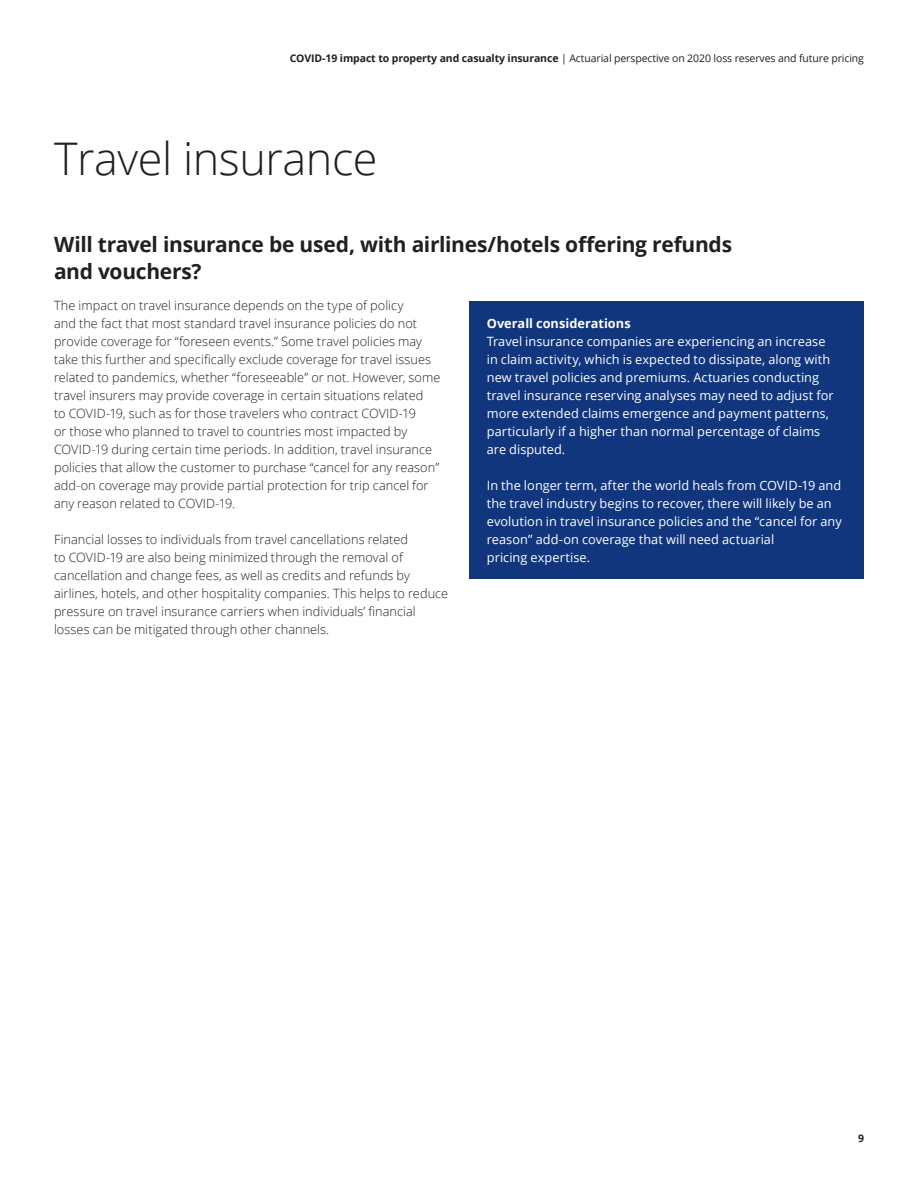
<style>
.page{position:relative;width:918px;height:1188px;background:#fff}
.page>*{position:absolute;margin:0;border:0;box-sizing:border-box;transform-origin:0 0}
.Story_heading_light{font:300 45px "Open Sans";letter-spacing:-.01em;color:#231f20}
.Introduction__14_18p{font:700 21px/27px "Open Sans";letter-spacing:-.015em;color:#231f20}
.Body_copy__8_5_12pt{font:300 12.75px/18px "Open Sans";letter-spacing:.005em;color:#231f20}
.Body_copy__8_5_12pt-2{font:12.75px/18px "Open Sans";letter-spacing:.005em;color:#fff}
.Body_copy__8_5_12pt-3{font:700 12.75px "Open Sans";color:#fff}
.t1{font:10.5px "Open Sans";letter-spacing:-.01em;color:#231f20}
.t2{font:700 10.5px "Open Sans";color:#231f20}
.s1{font-weight:700}
</style>
<div class="page">
<div style="left:470px;top:301px;width:394px;height:278px;background:#11367e"></div>
<p class="t1" style="left:290px;top:51px;width:576px"><span class="s1">COVID-19 impact to property and casualty insurance</span> | Actuarial perspective on 2020 loss reserves and future pricing</p>
<p class="Story_heading_light" style="left:54px;top:128px;width:325px">Travel insurance</p>
<p class="Introduction__14_18p" style="left:54px;top:231px;width:680px">Will travel insurance be used, with airlines/hotels offering refunds and vouchers?</p>
<p class="Body_copy__8_5_12pt-3" style="left:487px;top:314px;width:145px">Overall considerations</p>
<p class="Body_copy__8_5_12pt-2" style="left:487px;top:332px;width:348px">Travel insurance companies are experiencing an increase in claim activity, which is expected to dissipate, along with new travel policies and premiums. Actuaries conducting travel insurance reserving analyses may need to adjust for more extended claims emergence and payment patterns, particularly if a higher than normal percentage of claims are disputed.</p>
<p class="Body_copy__8_5_12pt-2" style="left:487px;top:476px;width:357px">In the longer term, after the world heals from COVID-19 and the travel industry begins to recover, there will likely be an evolution in travel insurance policies and the “cancel for any reason” add-on coverage that will need actuarial<br>pricing expertise.</p>
<p class="Body_copy__8_5_12pt" style="left:54px;top:297px;width:388px">The impact on travel insurance depends on the type of policy<br>and the fact that most standard travel insurance policies do not provide coverage for “foreseen events.” Some travel policies may take this further and specifically exclude coverage for travel issues related to pandemics, whether “foreseeable” or not. However, some travel insurers may provide coverage in certain situations related<br>to COVID-19, such as for those travelers who contract COVID-19<br>or those who planned to travel to countries most impacted by COVID-19 during certain time periods. In addition, travel insurance policies that allow the customer to purchase “cancel for any reason” add-on coverage may provide partial protection for trip cancel for any reason related to COVID-19.</p>
<p class="Body_copy__8_5_12pt" style="left:54px;top:531px;width:396px">Financial losses to individuals from travel cancellations related<br>to COVID-19 are also being minimized through the removal of cancellation and change fees, as well as credits and refunds by airlines, hotels, and other hospitality companies. This helps to reduce pressure on travel insurance carriers when individuals’ financial losses can be mitigated through other channels.</p>
<p class="t2" style="left:858px;top:1131px;width:7px">9</p>
</div>
